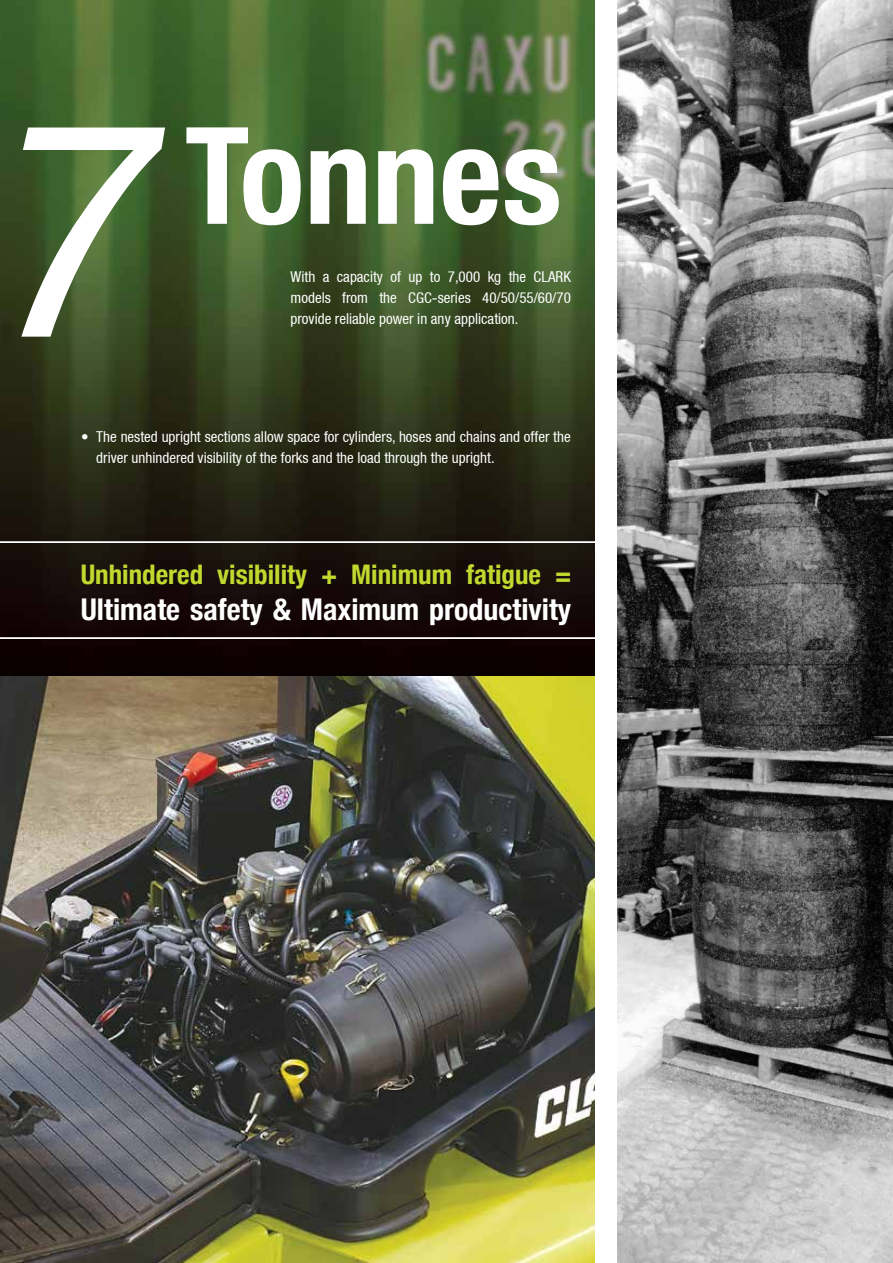
<style>
.page{position:relative;width:893px;height:1263px;background:#fff}
.page>*{position:absolute;margin:0;border:0;box-sizing:border-box;transform-origin:0 0}
.t1{font:italic 300px "Helvetica Neue";color:#fff}
.t2{font:700 condensed 135px "Helvetica Neue";color:#fff}
.t3{font:700 condensed 30px "Helvetica Neue";color:#fff}
.t4{font:700 condensed 27px "Helvetica Neue";color:#c1d82f}
.t5{font:condensed 15px/21px "Helvetica Neue LT";color:#fff;text-align:justify}
.s1{font-family:"Helvetica Neue";font-stretch:normal}
</style>
<div class="page">
<img style="left:617px;top:0;width:276px;height:1263px">
<img style="left:0;top:0;width:595px;height:677px">
<svg style="left:0;top:541px;width:595px;height:98px;background:#1e1311"></svg>
<img style="left:0;top:677px;width:595px;height:586px">
<h1 class="t1" style="left:-8px;top:14px;width:168px">7</h1>
<h2 class="t2" style="left:185px;top:64px;width:379px">Tonnes</h2>
<p class="t5" style="left:291px;top:266px;width:282px">With a capacity of up to 7,000 kg the CLARK models from the CGC<span class="s1">-</span>series 40/50/55/60/70 provide reliable power in any application.</p>
<p class="t5" style="left:96px;top:426px;width:476px;text-indent:-15px">• The nested upright sections allow space for cylinders, hoses and chains and offer the driver unhindered visibility of the forks and the load through the upright.</p>
<h3 class="t4" style="left:81px;top:552px;width:492px">Unhindered visibility + Minimum fatigue =</h3>
<h3 class="t3" style="left:81px;top:584px;width:492px">Ultimate safety &amp; Maximum productivity</h3>
</div>
